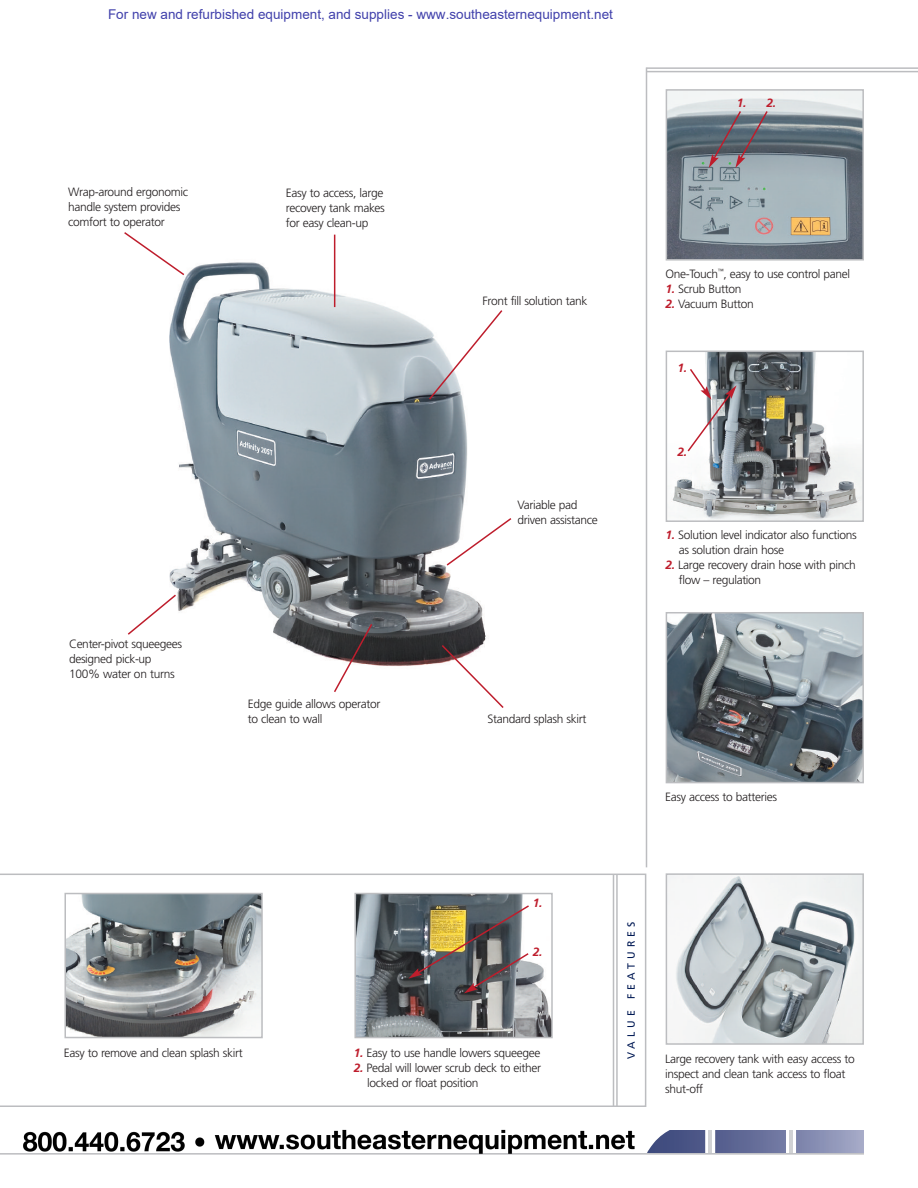
<style>
.page{position:relative;width:918px;height:1188px;background:#fff}
.page>*{position:absolute;margin:0;border:0;box-sizing:border-box;transform-origin:0 0}
.t1{font:13.5px "Arial";color:#4040ab}
.t2{font:300 12px/15px "Frutiger";letter-spacing:-.03em;color:#231f20}
.t3{font:italic 700 12px "Frutiger";color:#be1d2c}
.t4{font:10.5px "Frutiger";letter-spacing:.39em;color:#001954}
.s1{font-weight:700;font-style:italic;color:#be1d2c}
</style>
<div class="page">
<svg style="left:0;top:874px;width:646px;height:223px"></svg>
<img style="left:169px;top:251px;width:318px;height:415px">
<svg style="left:689px;top:1131px;width:175px;height:22px;background:#8289ad"></svg>
<hr style="left:0;top:1153px;width:864px;height:2px;background:#bcbdc0">
<hr style="left:646px;top:68px;width:1px;height:799px;background:#bcbdc0">
<hr style="left:646px;top:67px;width:272px;height:2px;background:#bcbdc0">
<hr style="left:646px;top:71px;width:272px;height:1px;background:#bcbdc0">
<img style="left:669px;top:92px;width:192px;height:166px">
<div style="left:666px;top:89px;width:198px;height:172px;border:2px solid #bcbdc0"></div>
<img style="left:671px;top:354px;width:190px;height:165px">
<div style="left:666px;top:351px;width:198px;height:171px;border:2px solid #bcbdc0"></div>
<img style="left:669px;top:615px;width:192px;height:165px">
<div style="left:666px;top:612px;width:198px;height:171px;border:2px solid #bcbdc0"></div>
<img style="left:669px;top:876px;width:192px;height:166px">
<div style="left:666px;top:873px;width:198px;height:172px;border:2px solid #bcbdc0"></div>
<svg style="left:333px;top:622px;width:41px;height:70px"></svg>
<svg style="left:124px;top:232px;width:62px;height:45px"></svg>
<svg style="left:427px;top:309px;width:76px;height:92px"></svg>
<svg style="left:440px;top:643px;width:64px;height:65px"></svg>
<hr style="left:334px;top:235px;width:1px;height:72px;background:#be1d2c">
<svg style="left:445px;top:517px;width:67px;height:50px"></svg>
<img style="left:67px;top:896px;width:193px;height:139px">
<div style="left:64px;top:893px;width:199px;height:145px;border:2px solid #bcbdc0"></div>
<img style="left:357px;top:896px;width:193px;height:139px">
<div style="left:354px;top:893px;width:199px;height:145px;border:2px solid #bcbdc0"></div>
<hr style="left:616px;top:875px;width:2px;height:231px;background:#bcbdc0">
<hr style="left:613px;top:875px;width:1px;height:231px;background:#bcbdc0">
<svg style="left:127px;top:593px;width:51px;height:43px"></svg>
<img style="left:408px;top:904px;width:123px;height:89px">
<svg style="left:686px;top:367px;width:51px;height:86px"></svg>
<svg style="left:709px;top:109px;width:60px;height:59px;background:#797c85"></svg>
<img style="left:0;top:1097px;width:689px;height:58px">
<p class="t1" style="left:108px;top:5px;width:507px">For new and refurbished equipment, and supplies - www.southeasternequipment.net</p>
<p class="t2" style="left:68px;top:186px;width:121px">Wrap-around ergonomic handle system provides comfort to operator</p>
<p class="t2" style="left:286px;top:186px;width:101px;text-align:justify">Easy to access, large recovery tank makes for easy clean-up</p>
<p class="t2" style="left:69px;top:638px;width:115px">Center-pivot squeegees designed pick-up<br>100% water on turns</p>
<p class="t2" style="left:248px;top:697px;width:134px">Edge guide allows operator to clean to wall</p>
<p class="t2" style="left:483px;top:294px;width:107px">Front fill solution tank</p>
<p class="t2" style="left:518px;top:498px;width:82px">Variable pad driven assistance</p>
<p class="t2" style="left:488px;top:713px;width:101px">Standard splash skirt</p>
<p class="t3" style="left:737px;top:98px;width:41px">1. 2.</p>
<p class="t2" style="left:665px;top:267px;width:186px">One-Touch<sup>™</sup>, easy to use control panel</p>
<p class="t2" style="left:665px;top:282px;width:77px"><span class="s1">1.</span> Scrub Button</p>
<p class="t2" style="left:665px;top:297px;width:90px"><span class="s1">2.</span> Vacuum Button</p>
<p class="t3" style="left:677px;top:363px;width:11px">1.</p>
<p class="t3" style="left:677px;top:447px;width:11px">2.</p>
<p class="t2" style="left:679px;top:528px;width:179px;text-indent:-14px"><span class="s1">1.</span> Solution level indicator also functions as solution drain hose</p>
<p class="t2" style="left:679px;top:558px;width:178px;text-indent:-14px"><span class="s1">2.</span> Large recovery drain hose with pinch flow – regulation</p>
<p class="t2" style="left:665px;top:790px;width:113px">Easy access to batteries</p>
<p class="t3" style="left:533px;top:898px;width:11px">1.</p>
<p class="t3" style="left:533px;top:947px;width:11px">2.</p>
<p class="t2" style="left:64px;top:1046px;width:181px">Easy to remove and clean splash skirt</p>
<p class="t2" style="left:354px;top:1046px;width:188px"><span class="s1">1.</span> Easy to use handle lowers squeegee</p>
<p class="t2" style="left:367px;top:1061px;width:175px;text-indent:-14px"><span class="s1">2.</span> Pedal will lower scrub deck to either locked or float position</p>
<p class="t4" style="left:627px;top:1059px;width:139px;rotate:-90deg">VALUE FEATURES</p>
<p class="t2" style="left:665px;top:1052px;width:191px">Large recovery tank with easy access to inspect and clean tank access to float shut-off</p>
</div>
